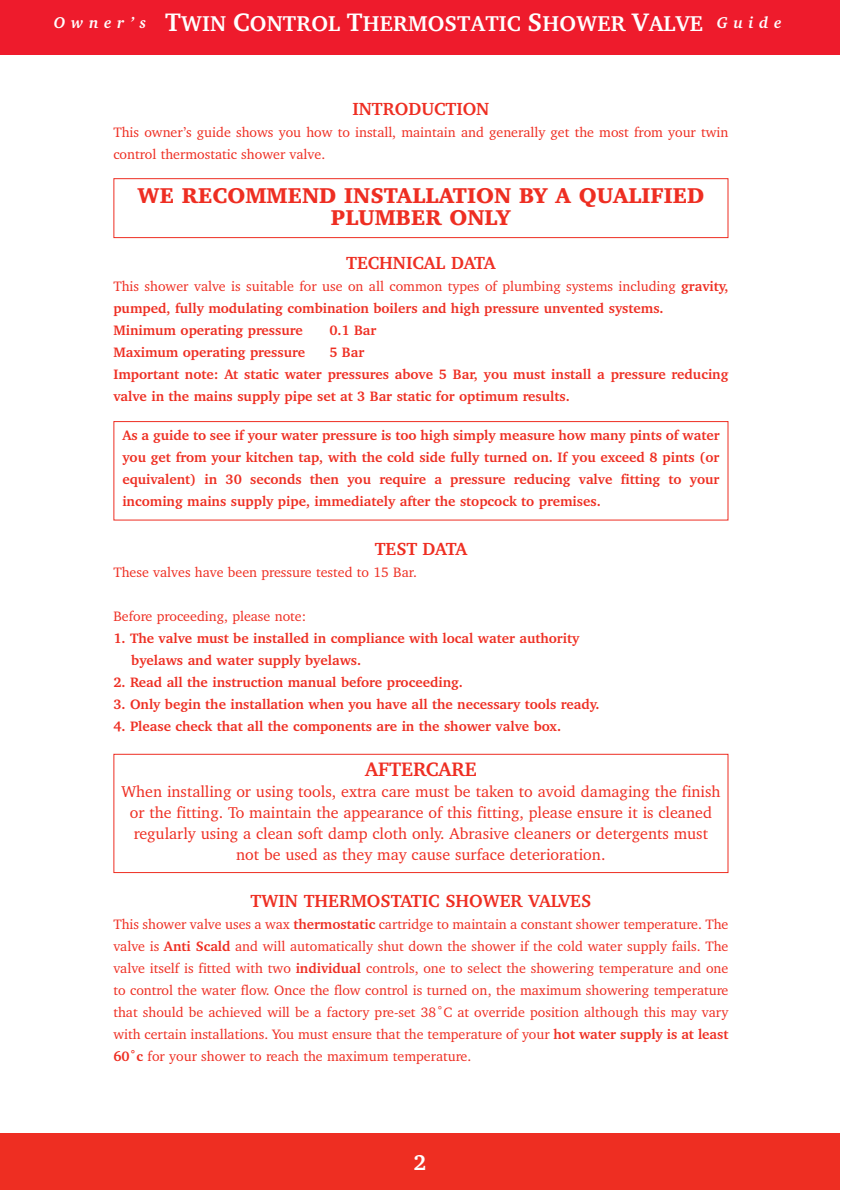
<style>
.page{position:relative;width:842px;height:1190px;background:#fff}
.page>*{position:absolute;margin:0;border:0;box-sizing:border-box;transform-origin:0 0}
.t1{font:900 22px/22px "Charter IT Cby BT";color:#ee2e22;text-align:center}
.t2{font:700 22px "Charter IT Cby BT";letter-spacing:.01em;color:#fff}
.t3{font:700 20px "Charter IT Cby BT";color:#ee2e22}
.t4{font:700 18px "Charter IT Cby BT";color:#ee2e22}
.t5{font:16px/21px "Charter IT Cby BT";color:#ee2e22;text-align:center}
.t6{font:italic 700 16px "Charter IT Cby BT";letter-spacing:.35em;color:#fff}
.t7{font:700 14px/22px "Charter IT Cby BT";color:#ee2e22}
.t8{font:14px/22px "Charter IT Cby BT";color:#ee2e22}
.s1{font-size:26px}
.s2{font-style:italic;font-size:16px}
.s3{font-weight:400}
.s4{font-weight:700}
</style>
<div class="page">
<div style="left:113px;top:178px;width:616px;height:60px;border:1px solid #ee2e22"></div>
<div style="left:0;top:0;width:840px;height:55px;background:#ee1b2c"></div>
<div style="left:0;top:1134px;width:840px;height:56px;background:#ee2e22"></div>
<div style="left:113px;top:754px;width:616px;height:119px;border:1px solid #ee2e22"></div>
<div style="left:113px;top:421px;width:616px;height:100px;border:1px solid #ee2e22"></div>
<p class="t6" style="left:54px;top:16px;width:72px">Owner</p>
<h1 class="t2" style="left:165px;top:15px;width:618px"><span class="s1">T</span>WIN <span class="s1">C</span>ONTROL <span class="s1">T</span>HERMOSTATIC <span class="s1">S</span>HOWER <span class="s1">V</span>ALVE <span class="s2">G u i d e</span></h1>
<p class="t4" style="left:353px;top:102px;width:138px">INTRODUCTION</p>
<p class="t8" style="left:113px;top:123px;width:617px">This owner’s guide shows you how to install, maintain and generally get the most from your twin control thermostatic shower valve.</p>
<h1 class="t1" style="left:137px;top:187px;width:568px">WE RECOMMEND INSTALLATION BY A QUALIFIED<br>PLUMBER ONLY</h1>
<p class="t4" style="left:346px;top:256px;width:151px">TECHNICAL DATA</p>
<p class="t7" style="left:113px;top:277px;width:617px"><span class="s3">This shower valve is suitable for use on all common types of plumbing systems including</span> gravity, pumped, fully modulating combination boilers and high pressure unvented systems.<br>Minimum operating pressure</p>
<p class="t7" style="left:329px;top:321px;width:49px">0.1 Bar</p>
<p class="t7" style="left:113px;top:343px;width:193px">Maximum operating pressure</p>
<p class="t7" style="left:113px;top:343px;width:617px;text-indent:216px">5 Bar<br>Important note: At static water pressures above 5 Bar, you must install a pressure reducing valve in the mains supply pipe set at 3 Bar static for optimum results.</p>
<p class="t7" style="left:122px;top:426px;width:599px;text-align:justify">As a guide to see if your water pressure is too high simply measure how many pints of water you get from your kitchen tap, with the cold side fully turned on. If you exceed 8 pints (or equivalent) in 30 seconds then you require a pressure reducing valve fitting to your incoming mains supply pipe, immediately after the stopcock to premises.</p>
<p class="t4" style="left:375px;top:542px;width:94px">TEST DATA</p>
<p class="t8" style="left:113px;top:563px;width:305px">These valves have been pressure tested to 15 Bar.</p>
<p class="t8" style="left:113px;top:607px;width:194px">Before proceeding, please note:</p>
<p class="t7" style="left:131px;top:629px;width:450px;text-indent:-18px">1. The valve must be installed in compliance with local water authority byelaws and water supply byelaws.</p>
<p class="t7" style="left:113px;top:673px;width:351px">2. Read all the instruction manual before proceeding.</p>
<p class="t7" style="left:113px;top:695px;width:488px">3. Only begin the installation when you have all the necessary tools ready.</p>
<p class="t7" style="left:113px;top:717px;width:449px">4. Please check that all the components are in the shower valve box.</p>
<h2 class="t3" style="left:365px;top:761px;width:113px">AFTERCARE</h2>
<p class="t5" style="left:121px;top:782px;width:601px">When installing or using tools, extra care must be taken to avoid damaging the finish or the fitting. To maintain the appearance of this fitting, please ensure it is cleaned regularly using a clean soft damp cloth only. Abrasive cleaners or detergents must not be used as they may cause surface deterioration.</p>
<p class="t4" style="left:251px;top:894px;width:342px">TWIN THERMOSTATIC SHOWER VALVES</p>
<p class="t8" style="left:113px;top:915px;width:617px;text-align:justify">This shower valve uses a wax <span class="s4">thermostatic</span> cartridge to maintain a constant shower temperature. The valve is <span class="s4">Anti Scald</span> and will automatically shut down the shower if the cold water supply fails. The valve itself is fitted with two <span class="s4">individual</span> controls, one to select the showering temperature and one to control the water flow. Once the flow control is turned on, the maximum showering temperature that should be achieved will be a factory pre-set 38˚C at override position although this may vary with certain installations. You must ensure that the temperature of your <span class="s4">hot water supply is at least 60˚c</span> for your shower to reach the maximum temperature.</p>
<h1 class="t2" style="left:413px;top:1154px;width:14px">2</h1>
</div>
